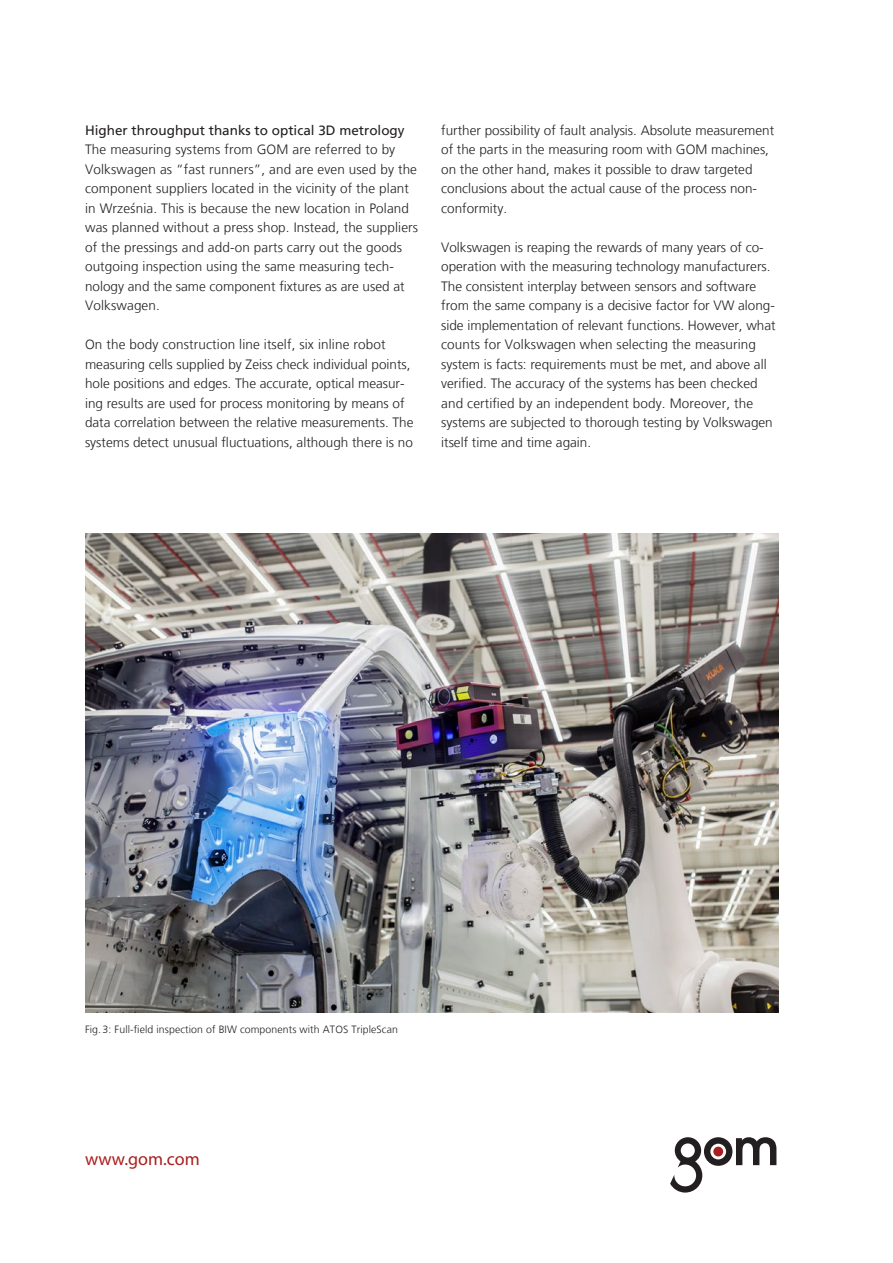
<style>
.page{position:relative;width:893px;height:1263px;background:#fff}
.page>*{position:absolute;margin:0;border:0;box-sizing:border-box;transform-origin:0 0}
.t1{font:18px "Myriad Pro";color:#aa1e1e}
.t2{font:300 13.5px/19.5px "Frutiger LT";color:#231f20}
.t3{font:13.5px "Frutiger LT";color:#231f20}
.t4{font:300 10.5px "Frutiger LT";letter-spacing:.01em;color:#231f20}
.s1{font-family:"Frutiger Neue LTW1 G"}
</style>
<div class="page">
<svg style="left:670px;top:1137px;width:106px;height:55px"></svg>
<img style="left:85px;top:534px;width:693px;height:478px">
<p class="t3" style="left:85px;top:122px;width:321px">Higher throughput thanks to optical 3D metrology</p>
<p class="t2" style="left:85px;top:140px;width:335px">The measuring systems from GOM are referred to by Volkswagen as “fast runners”, and are even used by the component suppliers located in the vicinity of the plant in Wrze<span class="s1">ś</span>nia. This is because the new location in Poland was planned without a press shop. Instead, the suppliers of the pressings and add-on parts carry out the goods outgoing inspection using the same measuring tech&shy;nology and the same component fixtures as are used at Volkswagen.</p>
<p class="t2" style="left:85px;top:335px;width:330px">On the body construction line itself, six inline robot measuring cells supplied by Zeiss check individual points, hole positions and edges. The accurate, optical measur&shy;ing results are used for process monitoring by means of data correlation between the relative measurements. The systems detect unusual fluctuations, although there is no</p>
<p class="t2" style="left:441px;top:120px;width:335px">further possibility of fault analysis. Absolute measurement of the parts in the measuring room with GOM machines, on the other hand, makes it possible to draw targeted conclusions about the actual cause of the process non&shy;conformity.</p>
<p class="t2" style="left:441px;top:237px;width:336px">Volkswagen is reaping the rewards of many years of co&shy;operation with the measuring technology manufacturers.<br>The consistent interplay between sensors and software from the same company is a decisive factor for VW along&shy;side implementation of relevant functions. However, what counts for Volkswagen when selecting the measuring system is facts: requirements must be met, and above all verified. The accuracy of the systems has been checked and certified by an independent body. Moreover, the systems are subjected to thorough testing by Volkswagen itself time and time again.</p>
<p class="t4" style="left:85px;top:1023px;width:314px">Fig. 3: Full-field inspection of BIW components with ATOS TripleScan</p>
<h1 class="t1" style="left:85px;top:1148px;width:116px">www.gom.com</h1>
</div>
